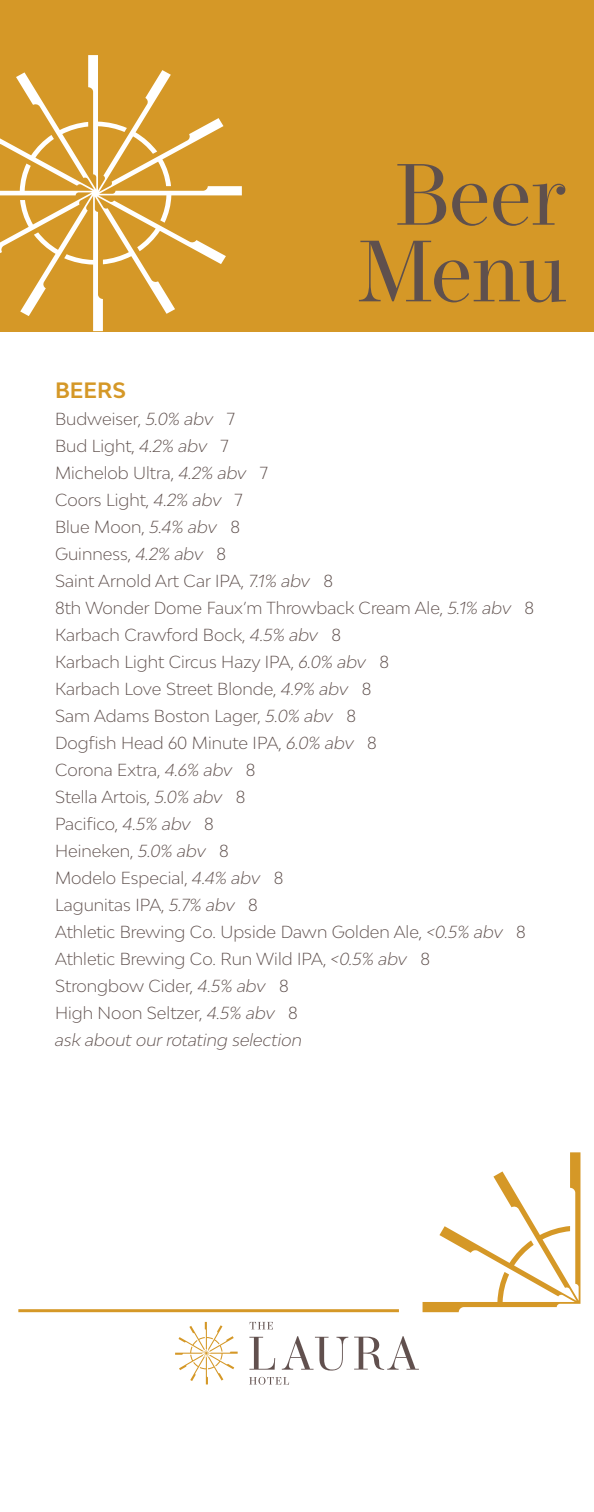
<style>
.page{position:relative;width:594px;height:1512px;background:#fff}
.page>*{position:absolute;margin:0;border:0;box-sizing:border-box;transform-origin:0 0}
.t1{font:86.55px "Operetta 12";color:#5f504d}
.t2{font:700 21px "Bw Modelica";color:#d59827}
.t3{font:300 16.5px "Bw Modelica";color:#5e4f4c}
.t4{font:italic 300 16.5px "Bw Modelica";color:#5e4f4c}
.s1{font-style:italic}
</style>
<div class="page">
<svg style="left:423px;top:1152px;width:158px;height:160px"></svg>
<hr style="left:18px;top:1309px;width:381px;height:3px;background:#d59827">
<div style="left:0;top:0;width:594px;height:331px;background:#d59827"></div>
<svg style="left:0;top:55px;width:242px;height:276px"></svg>
<svg style="left:175px;top:1322px;width:63px;height:62px"></svg>
<svg style="left:249px;top:1337px;width:26px;height:33px"></svg>
<svg style="left:282px;top:1336px;width:66px;height:35px"></svg>
<svg style="left:354px;top:1336px;width:65px;height:34px"></svg>
<svg style="left:250px;top:1322px;width:23px;height:7px"></svg>
<svg style="left:249px;top:1377px;width:40px;height:8px"></svg>
<p class="t1" style="left:394px;top:144px;width:174px">Beer</p>
<p class="t1" style="left:357px;top:221px;width:212px">Menu</p>
<p class="t2" style="left:55px;top:376px;width:73px">BEERS</p>
<p class="t3" style="left:55px;top:408px;width:181px">Budweiser, <span class="s1">5.0% abv</span> 7</p>
<p class="t3" style="left:55px;top:435px;width:175px">Bud Light, <span class="s1">4.2% abv</span> 7</p>
<p class="t3" style="left:55px;top:462px;width:214px">Michelob Ultra, <span class="s1">4.2% abv</span> 7</p>
<p class="t3" style="left:55px;top:489px;width:189px">Coors Light, <span class="s1">4.2% abv</span> 7</p>
<p class="t3" style="left:55px;top:516px;width:186px">Blue Moon, <span class="s1">5.4% abv</span> 8</p>
<p class="t3" style="left:55px;top:543px;width:173px">Guinness, <span class="s1">4.2% abv</span> 8</p>
<p class="t3" style="left:55px;top:570px;width:280px">Saint Arnold Art Car IPA, <span class="s1">7.1% abv</span> 8</p>
<p class="t3" style="left:55px;top:597px;width:481px">8th Wonder Dome Faux’m Throwback Cream Ale, <span class="s1">5.1% abv</span> 8</p>
<p class="t3" style="left:55px;top:624px;width:288px">Karbach Crawford Bock, <span class="s1">4.5% abv</span> 8</p>
<p class="t3" style="left:55px;top:651px;width:336px">Karbach Light Circus Hazy IPA, <span class="s1">6.0% abv</span> 8</p>
<p class="t3" style="left:55px;top:678px;width:318px">Karbach Love Street Blonde, <span class="s1">4.9% abv</span> 8</p>
<p class="t3" style="left:55px;top:705px;width:303px">Sam Adams Boston Lager, <span class="s1">5.0% abv</span> 8</p>
<p class="t3" style="left:55px;top:732px;width:323px">Dogfish Head 60 Minute IPA, <span class="s1">6.0% abv</span> 8</p>
<p class="t3" style="left:55px;top:759px;width:202px">Corona Extra, <span class="s1">4.6% abv</span> 8</p>
<p class="t3" style="left:55px;top:786px;width:192px">Stella Artois, <span class="s1">5.0% abv</span> 8</p>
<p class="t3" style="left:55px;top:813px;width:160px">Pacifico, <span class="s1">4.5% abv</span> 8</p>
<p class="t3" style="left:55px;top:840px;width:175px">Heineken, <span class="s1">5.0% abv</span> 8</p>
<p class="t3" style="left:55px;top:867px;width:230px">Modelo Especial, <span class="s1">4.4% abv</span> 8</p>
<p class="t3" style="left:55px;top:894px;width:204px">Lagunitas IPA, <span class="s1">5.7% abv</span> 8</p>
<p class="t3" style="left:55px;top:921px;width:472px">Athletic Brewing Co. Upside Dawn Golden Ale, <span class="s1">&lt;0.5% abv</span> 8</p>
<p class="t3" style="left:55px;top:948px;width:377px">Athletic Brewing Co. Run Wild IPA, <span class="s1">&lt;0.5% abv</span> 8</p>
<p class="t3" style="left:55px;top:975px;width:235px">Strongbow Cider, <span class="s1">4.5% abv</span> 8</p>
<p class="t3" style="left:55px;top:1002px;width:244px">High Noon Seltzer, <span class="s1">4.5% abv</span> 8</p>
<p class="t4" style="left:55px;top:1029px;width:249px">ask about our rotating selection</p>
</div>
